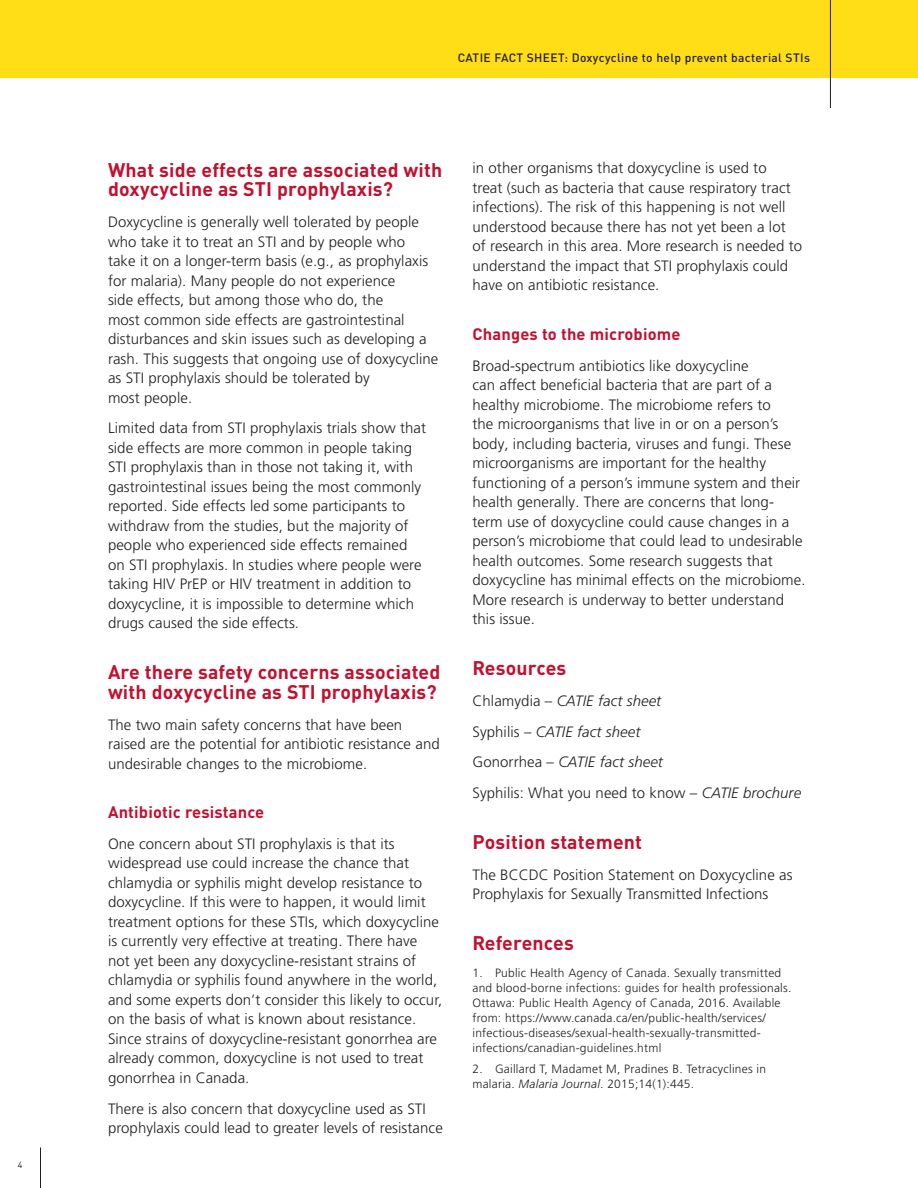
<style>
.page{position:relative;width:918px;height:1188px;background:#fff}
.page>*{position:absolute;margin:0;border:0;box-sizing:border-box;transform-origin:0 0}
.t1{font:700 19.5px/19.5px "DINOT";letter-spacing:.01em;color:#c3102f}
.t2{font:700 16.5px "DINOT";letter-spacing:.01em;color:#c3102f}
.t3{font:300 15px/19.5px "Frutiger LT Pro";letter-spacing:.005em;color:#231f20}
.t4{font:300 12px/15px "Frutiger LT Pro";letter-spacing:.02em;color:#231f20}
.t5{font:500 12px "DINOT";letter-spacing:.03em;color:#231f20}
.t6{font:9px "DINOT";color:#231f20}
.s1{font-style:italic}
</style>
<div class="page">
<hr style="left:40px;top:1148px;width:1px;height:40px;background:#231f20">
<div style="left:0;top:0;width:918px;height:78px;background:#ffdd17"></div>
<hr style="left:830px;top:0;width:1px;height:108px;background:#231f20">
<p class="t6" style="left:18px;top:1158px;width:6px">4</p>
<p class="t5" style="left:458px;top:50px;width:354px">CATIE FACT SHEET: Doxycycline to help prevent bacterial STIs</p>
<h1 class="t1" style="left:108px;top:158px;width:336px">What side effects are associated with doxycycline as STI prophylaxis?</h1>
<p class="t3" style="left:108px;top:212px;width:332px">Doxycycline is generally well tolerated by people who take it to treat an STI and by people who<br>take it on a longer-term basis (e.g., as prophylaxis for malaria). Many people do not experience<br>side effects, but among those who do, the<br>most common side effects are gastrointestinal disturbances and skin issues such as developing a rash. This suggests that ongoing use of doxycycline as STI prophylaxis should be tolerated by<br>most people.</p>
<p class="t3" style="left:108px;top:419px;width:320px">Limited data from STI prophylaxis trials show that side effects are more common in people taking STI prophylaxis than in those not taking it, with gastrointestinal issues being the most commonly reported. Side effects led some participants to withdraw from the studies, but the majority of people who experienced side effects remained on STI prophylaxis. In studies where people were taking HIV PrEP or HIV treatment in addition to doxycycline, it is impossible to determine which drugs caused the side effects.</p>
<h1 class="t1" style="left:108px;top:661px;width:334px">Are there safety concerns associated with doxycycline as STI prophylaxis?</h1>
<p class="t3" style="left:108px;top:715px;width:333px">The two main safety concerns that have been raised are the potential for antibiotic resistance and undesirable changes to the microbiome.</p>
<p class="t2" style="left:108px;top:799px;width:158px">Antibiotic resistance</p>
<p class="t3" style="left:108px;top:834px;width:336px">One concern about STI prophylaxis is that its widespread use could increase the chance that chlamydia or syphilis might develop resistance to doxycycline. If this were to happen, it would limit treatment options for these STIs, which doxycycline is currently very effective at treating. There have not yet been any doxycycline-resistant strains of chlamydia or syphilis found anywhere in the world, and some experts don’t consider this likely to occur, on the basis of what is known about resistance.<br>Since strains of doxycycline-resistant gonorrhea are already common, doxycycline is not used to treat gonorrhea in Canada.</p>
<p class="t3" style="left:108px;top:1099px;width:336px">There is also concern that doxycycline used as STI prophylaxis could lead to greater levels of resistance</p>
<p class="t3" style="left:472px;top:158px;width:331px">in other organisms that doxycycline is used to<br>treat (such as bacteria that cause respiratory tract infections). The risk of this happening is not well understood because there has not yet been a lot of research in this area. More research is needed to understand the impact that STI prophylaxis could have on antibiotic resistance.</p>
<p class="t2" style="left:472px;top:321px;width:210px">Changes to the microbiome</p>
<p class="t3" style="left:472px;top:356px;width:335px">Broad-spectrum antibiotics like doxycycline<br>can affect beneficial bacteria that are part of a healthy microbiome. The microbiome refers to<br>the microorganisms that live in or on a person’s body, including bacteria, viruses and fungi. These microorganisms are important for the healthy functioning of a person’s immune system and their health generally. There are concerns that long&shy;term use of doxycycline could cause changes in a person’s microbiome that could lead to undesirable health outcomes. Some research suggests that doxycycline has minimal effects on the microbiome.<br>More research is underway to better understand this issue.</p>
<h1 class="t1" style="left:472px;top:656px;width:95px">Resources</h1>
<p class="t3" style="left:472px;top:685px;width:330px;line-height:30.8px">Chlamydia – <span class="s1">CATIE fact sheet<br></span>Syphilis – <span class="s1">CATIE fact sheet<br></span>Gonorrhea – <span class="s1">CATIE fact sheet<br></span>Syphilis: What you need to know – <span class="s1">CATIE brochure</span></p>
<h1 class="t1" style="left:472px;top:830px;width:171px">Position statement</h1>
<p class="t3" style="left:472px;top:865px;width:322px">The BCCDC Position Statement on Doxycycline as<br>Prophylaxis for Sexually Transmitted Infections</p>
<h1 class="t1" style="left:472px;top:932px;width:103px">References</h1>
<p class="t4" style="left:472px;top:965px;width:320px">1. Public Health Agency of Canada. Sexually transmitted and blood-borne infections: guides for health professionals.<br>Ottawa: Public Health Agency of Canada, 2016. Available from: https://www.canada.ca/en/public-health/services/ infectious-diseases/sexual-health-sexually-transmitted&shy;infections/canadian-guidelines.html</p>
<p class="t4" style="left:472px;top:1062px;width:295px">2. Gaillard T, Madamet M, Pradines B. Tetracyclines in malaria. <span class="s1">Malaria Journal</span>. 2015;14(1):445.</p>
</div>
